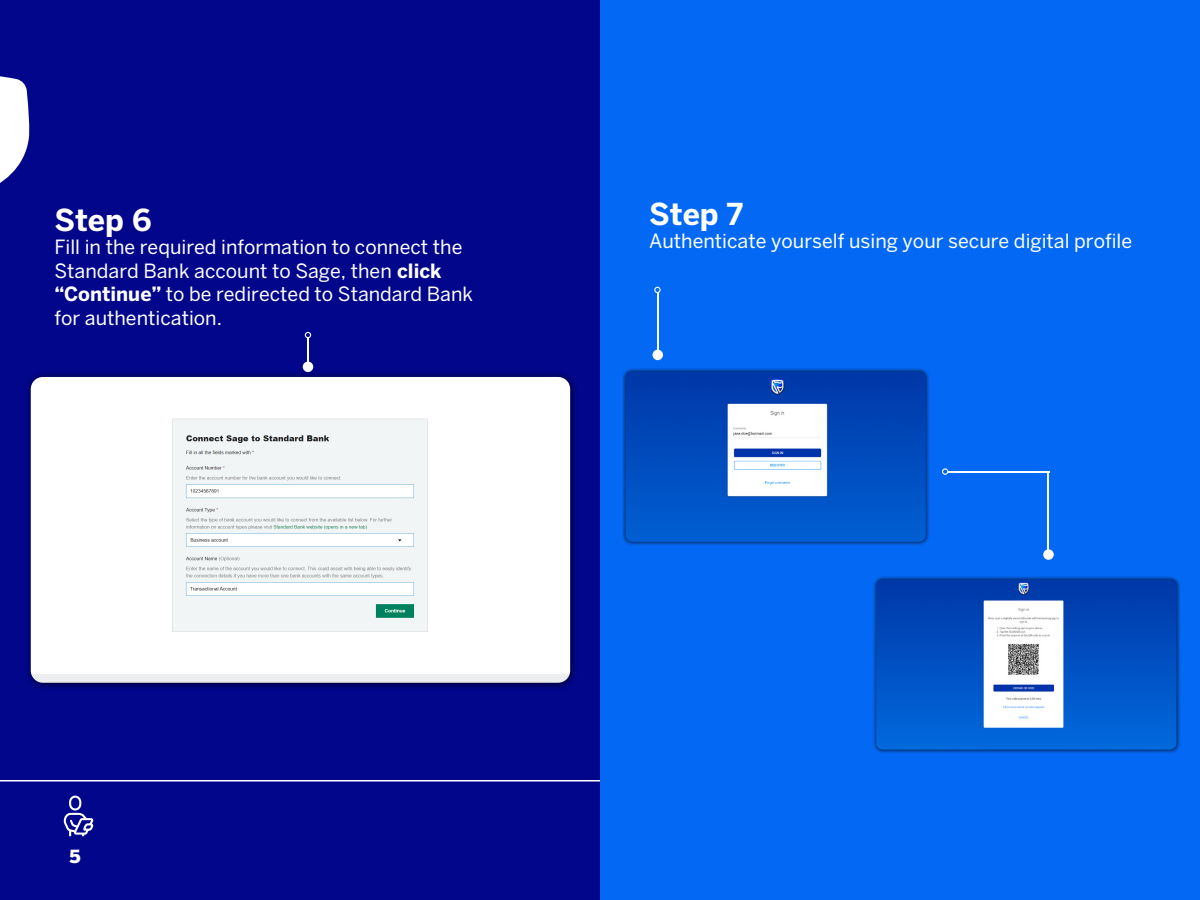
<style>
.page{position:relative;width:1200px;height:900px;background:#fff}
.page>*{position:absolute;margin:0;border:0;box-sizing:border-box;transform-origin:0 0}
.t1{font:700 30px "Benton Sans";color:#fff}
.t2{font:19.5px/23.4px "Benton Sans";color:#fff}
.t3{font:900 18px "Benton Sans";color:#fff}
.s1{font-weight:700}
</style>
<div class="page">
<div style="left:0;top:0;width:851px;height:900px;background:#02068b"></div>
<div style="left:600px;top:0;width:600px;height:900px;background:#0369f4"></div>
<svg style="left:0;top:76px;width:30px;height:107px"></svg>
<hr style="left:0;top:780px;width:600px;height:2px;background:#fff">
<div style="left:69px;top:796px;width:12px;height:15px;border:2px solid #fff;border-radius:5px"></div>
<svg style="left:63px;top:812px;width:31px;height:25px"></svg>
<div style="left:24px;top:370px;width:554px;height:321px;background:#000;opacity:.75"></div>
<img style="left:31px;top:377px;width:539px;height:306px">
<div style="left:622px;top:368px;width:308px;height:178px;background:#000;opacity:.75"></div>
<img style="left:626px;top:372px;width:300px;height:170px">
<div style="left:872px;top:576px;width:309px;height:178px;background:#000;opacity:.75"></div>
<img style="left:876px;top:579px;width:301px;height:171px">
<div style="left:303px;top:362px;width:10px;height:10px;background:#fff;border-radius:50%"></div>
<svg style="left:305px;top:332px;width:6px;height:6px"></svg>
<hr style="left:307px;top:338px;width:2px;height:27px;background:#fff">
<div style="left:652px;top:350px;width:11px;height:10px;background:#fff;border-radius:50%"></div>
<div style="left:654px;top:287px;width:7px;height:6px;border:1px solid #fff;border-radius:50%"></div>
<hr style="left:657px;top:292px;width:1px;height:59px;background:#fff">
<div style="left:1043px;top:549px;width:11px;height:11px;background:#fff;border-radius:50%"></div>
<div style="left:942px;top:468px;width:6px;height:7px;border:1px solid #fff;border-radius:50%"></div>
<hr style="left:1047px;top:471px;width:2px;height:80px;background:#fff">
<hr style="left:948px;top:471px;width:101px;height:2px;background:#fff">
<p class="t1" style="left:54px;top:201px;width:99px">Step 6</p>
<p class="t2" style="left:54px;top:235px;width:420px">Fill in the required information to connect the Standard Bank account to Sage, then <span class="s1">click “Continue”</span> to be redirected to Standard Bank for authentication.</p>
<p class="t1" style="left:649px;top:195px;width:95px">Step 7</p>
<p class="t2" style="left:649px;top:229px;width:485px">Authenticate yourself using your secure digital profile</p>
<p class="t3" style="left:70px;top:845px;width:13px">5</p>
</div>
